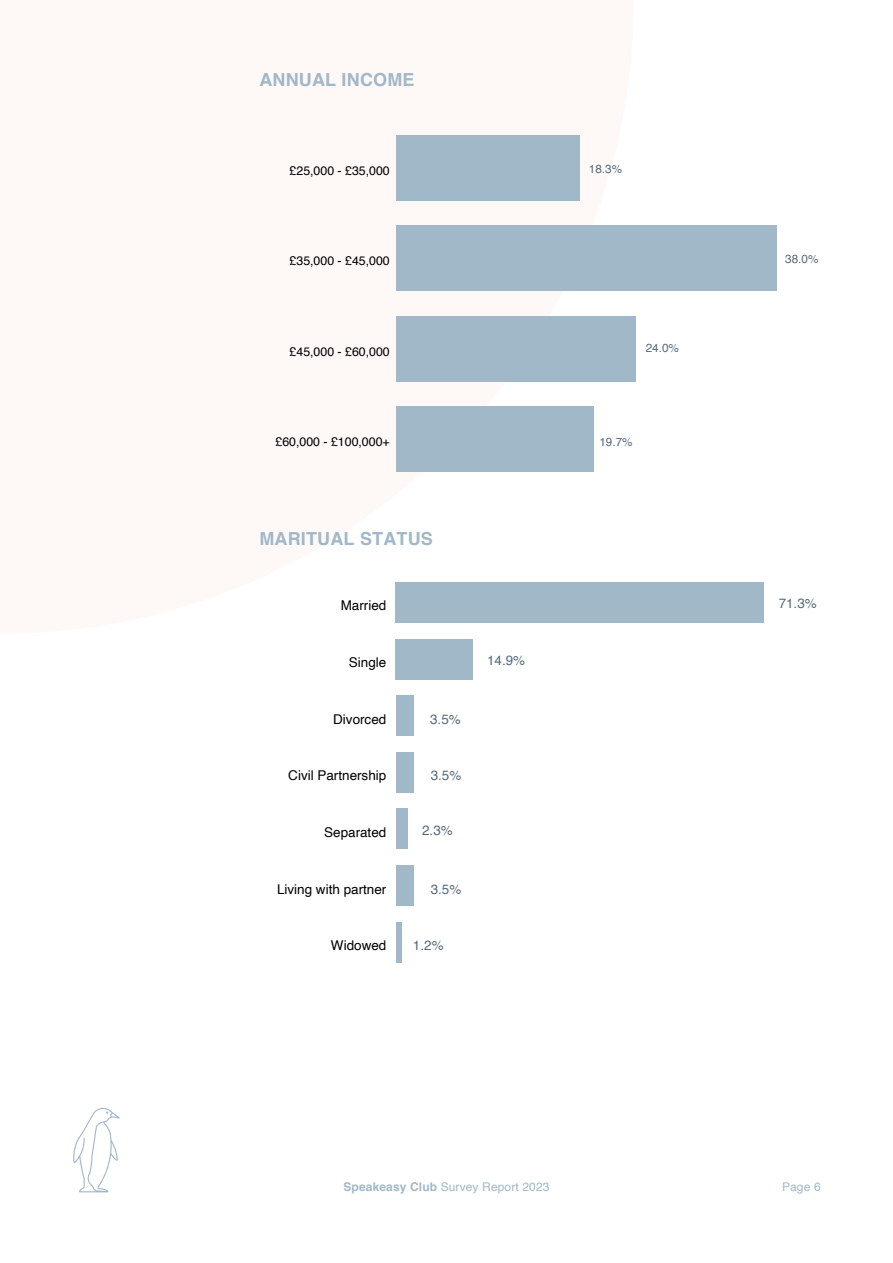
<style>
.page{position:relative;width:893px;height:1263px;background:#fff}
.page>*{position:absolute;margin:0;border:0;box-sizing:border-box;transform-origin:0 0}
.t1{font:700 18px "Helvetica";letter-spacing:.01em;color:#a1b8c8}
.t2{font:13.5px "Helvetica";color:#000}
.t3{font:13.5px "Helvetica";color:#566b7a}
.t4{font:12.3px "Helvetica";color:#000}
.t5{font:12px "Helvetica";letter-spacing:.01em;color:#a1b8c8}
.t6{font:11.7px "Helvetica";color:#566b7a}
.s1{font-weight:700}
</style>
<div class="page">
<svg style="left:73px;top:1108px;width:47px;height:84px"></svg>
<div style="left:396px;top:135px;width:183px;height:65px;background:#a1b8c8"></div>
<div style="left:396px;top:226px;width:381px;height:65px;background:#a1b8c8"></div>
<div style="left:396px;top:316px;width:240px;height:65px;background:#a1b8c8"></div>
<div style="left:396px;top:407px;width:197px;height:65px;background:#a1b8c8"></div>
<div style="left:396px;top:582px;width:368px;height:41px;background:#a1b8c8"></div>
<div style="left:396px;top:639px;width:77px;height:40px;background:#a1b8c8"></div>
<div style="left:396px;top:695px;width:17px;height:41px;background:#a1b8c8"></div>
<div style="left:396px;top:752px;width:17px;height:41px;background:#a1b8c8"></div>
<div style="left:396px;top:808px;width:11px;height:41px;background:#a1b8c8"></div>
<div style="left:396px;top:865px;width:17px;height:41px;background:#a1b8c8"></div>
<div style="left:396px;top:922px;width:6px;height:40px;background:#a1b8c8"></div>
<p class="t1" style="left:259px;top:65px;width:157px">ANNUAL INCOME</p>
<p class="t4" style="left:290px;top:161px;width:102px">£25,000 - £35,000</p>
<p class="t6" style="left:589px;top:159px;width:35px">18.3%</p>
<p class="t4" style="left:290px;top:251px;width:102px">£35,000 - £45,000</p>
<p class="t4" style="left:290px;top:342px;width:102px">£45,000 - £60,000</p>
<p class="t6" style="left:646px;top:339px;width:35px">24.0%</p>
<p class="t4" style="left:276px;top:432px;width:116px">£60,000 - £100,000+</p>
<p class="t6" style="left:599px;top:433px;width:35px">19.7%</p>
<p class="t1" style="left:259px;top:524px;width:175px">MARITUAL STATUS</p>
<p class="t6" style="left:785px;top:250px;width:35px">38.0%</p>
<p class="t2" style="left:341px;top:595px;width:47px">Married</p>
<p class="t3" style="left:779px;top:593px;width:40px">71.3%</p>
<p class="t2" style="left:349px;top:652px;width:39px">Single</p>
<p class="t3" style="left:487px;top:649px;width:40px">14.9%</p>
<p class="t2" style="left:333px;top:708px;width:55px">Divorced</p>
<p class="t3" style="left:430px;top:708px;width:32px">3.5%</p>
<p class="t2" style="left:288px;top:765px;width:100px">Civil Partnership</p>
<p class="t3" style="left:431px;top:765px;width:32px">3.5%</p>
<p class="t2" style="left:324px;top:822px;width:64px">Separated</p>
<p class="t3" style="left:422px;top:820px;width:32px">2.3%</p>
<p class="t2" style="left:277px;top:878px;width:111px">Living with partner</p>
<p class="t3" style="left:431px;top:878px;width:32px">3.5%</p>
<p class="t2" style="left:331px;top:935px;width:57px">Widowed</p>
<p class="t3" style="left:413px;top:935px;width:32px">1.2%</p>
<p class="t5" style="left:343px;top:1177px;width:207px"><span class="s1">Speakeasy Club</span> Survey Report 2023</p>
<p class="t5" style="left:782px;top:1177px;width:40px">Page 6</p>
</div>
